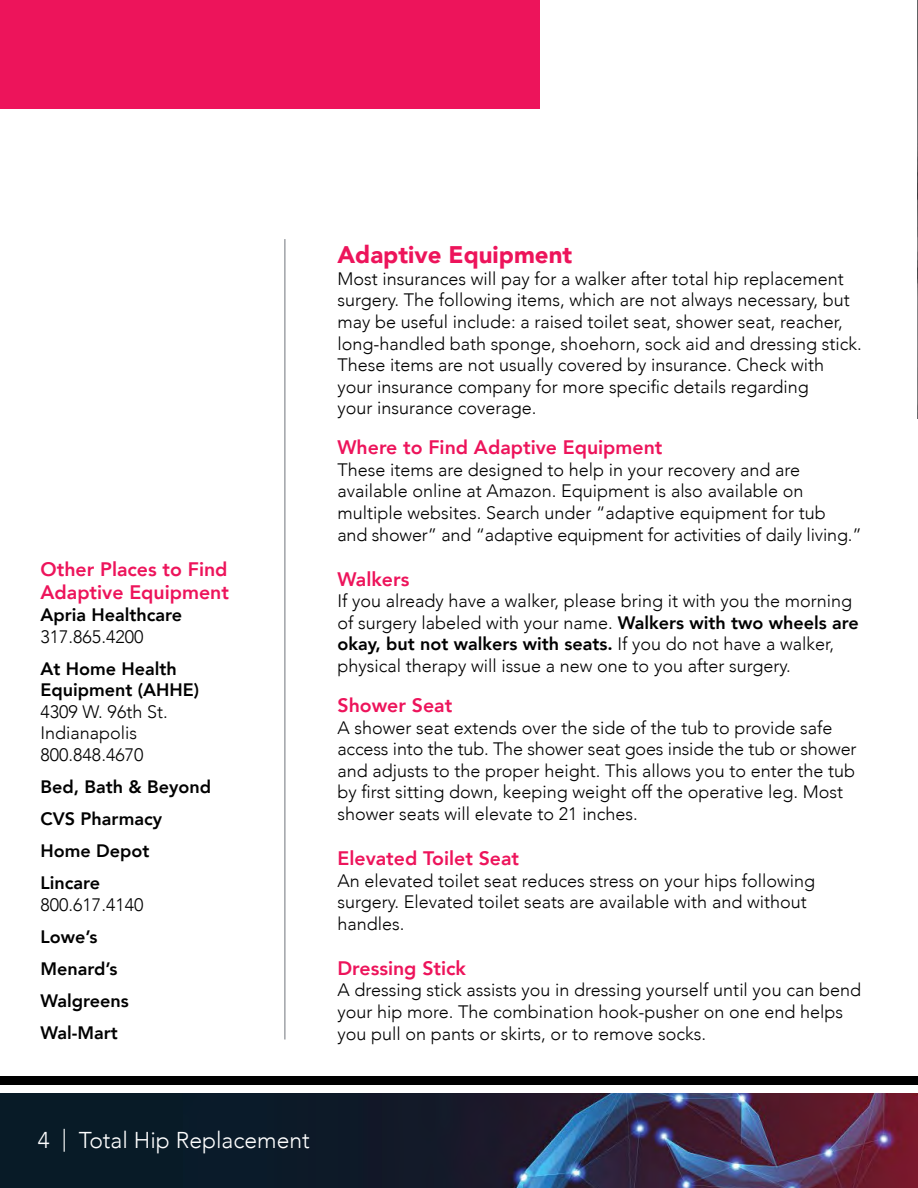
<style>
.page{position:relative;width:918px;height:1188px;background:#fff}
.page>*{position:absolute;margin:0;border:0;box-sizing:border-box;transform-origin:0 0}
.t1{font:900 24px "Avenir";color:#ed145b}
.t2{font:300 22.95px "Avenir";color:#fff}
.t3{font:800 19.5px/23.4px "Avenir";color:#ed145b}
.t4{font:300 18px/21.6px "Avenir";color:#000}
.t5{font:800 18px/32.1px "Avenir";color:#000}
.s1{font-weight:800}
</style>
<div class="page">
<img style="left:0;top:1093px;width:918px;height:95px">
<div style="left:0;top:1076px;width:918px;height:9px;background:#000"></div>
<div style="left:0;top:0;width:540px;height:108px;background:#ed145b"></div>
<hr style="left:284px;top:239px;width:2px;height:801px;background:#a0a3a7">
<img style="left:917px;top:0;width:1px;height:418px">
<p class="t3" style="left:40px;top:558px;width:190px">Other Places to Find<br>Adaptive Equipment</p>
<p class="t5" style="left:40px;top:599px;width:143px">Apria Healthcare</p>
<p class="t4" style="left:40px;top:626px;width:104px">317.865.4200</p>
<p class="t5" style="left:40px;top:658px;width:160px;line-height:21.6px">At Home Health<br>Equipment (AHHE)</p>
<p class="t4" style="left:40px;top:701px;width:129px">4309 W. 96th St.<br>Indianapolis<br>800.848.4670</p>
<p class="t5" style="left:40px;top:771px;width:172px">Bed, Bath &amp; Beyond<br>CVS Pharmacy<br>Home Depot<br>Lincare</p>
<p class="t4" style="left:40px;top:894px;width:104px">800.617.4140</p>
<p class="t5" style="left:40px;top:921px;width:90px">Lowe’s<br>Menard’s<br>Walgreens<br>Wal-Mart</p>
<h1 class="t1" style="left:338px;top:234px;width:236px">Adaptive Equipment</h1>
<p class="t4" style="left:337px;top:268px;width:526px">Most insurances will pay for a walker after total hip replacement surgery. The following items, which are not always necessary, but may be useful include: a raised toilet seat, shower seat, reacher, long-handled bath sponge, shoehorn, sock aid and dressing stick.<br>These items are not usually covered by insurance. Check with your insurance company for more specific details regarding<br>your insurance coverage.</p>
<p class="t3" style="left:338px;top:436px;width:327px">Where to Find Adaptive Equipment</p>
<p class="t4" style="left:338px;top:459px;width:526px">These items are designed to help in your recovery and are available online at Amazon. Equipment is also available on multiple websites. Search under “adaptive equipment for tub<br>and shower” and “adaptive equipment for activities of daily living.”</p>
<p class="t3" style="left:338px;top:567px;width:73px">Walkers</p>
<p class="t4" style="left:338px;top:590px;width:523px">If you already have a walker, please bring it with you the morning of surgery labeled with your name. <span class="s1">Walkers with two wheels are okay, but not walkers with seats.</span> If you do not have a walker, physical therapy will issue a new one to you after surgery.</p>
<p class="t3" style="left:338px;top:693px;width:116px">Shower Seat</p>
<p class="t4" style="left:338px;top:717px;width:521px">A shower seat extends over the side of the tub to provide safe access into the tub. The shower seat goes inside the tub or shower and adjusts to the proper height. This allows you to enter the tub by first sitting down, keeping weight off the operative leg. Most shower seats will elevate to 21 inches.</p>
<p class="t3" style="left:338px;top:846px;width:183px">Elevated Toilet Seat</p>
<p class="t4" style="left:338px;top:870px;width:479px">An elevated toilet seat reduces stress on your hips following surgery. Elevated toilet seats are available with and without handles.</p>
<p class="t3" style="left:338px;top:956px;width:130px">Dressing Stick</p>
<p class="t4" style="left:338px;top:979px;width:525px">A dressing stick assists you in dressing yourself until you can bend your hip more. The combination hook-pusher on one end helps you pull on pants or skirts, or to remove socks.</p>
<p class="t2" style="left:38px;top:1127px;width:273px">4 | Total Hip Replacement</p>
</div>
